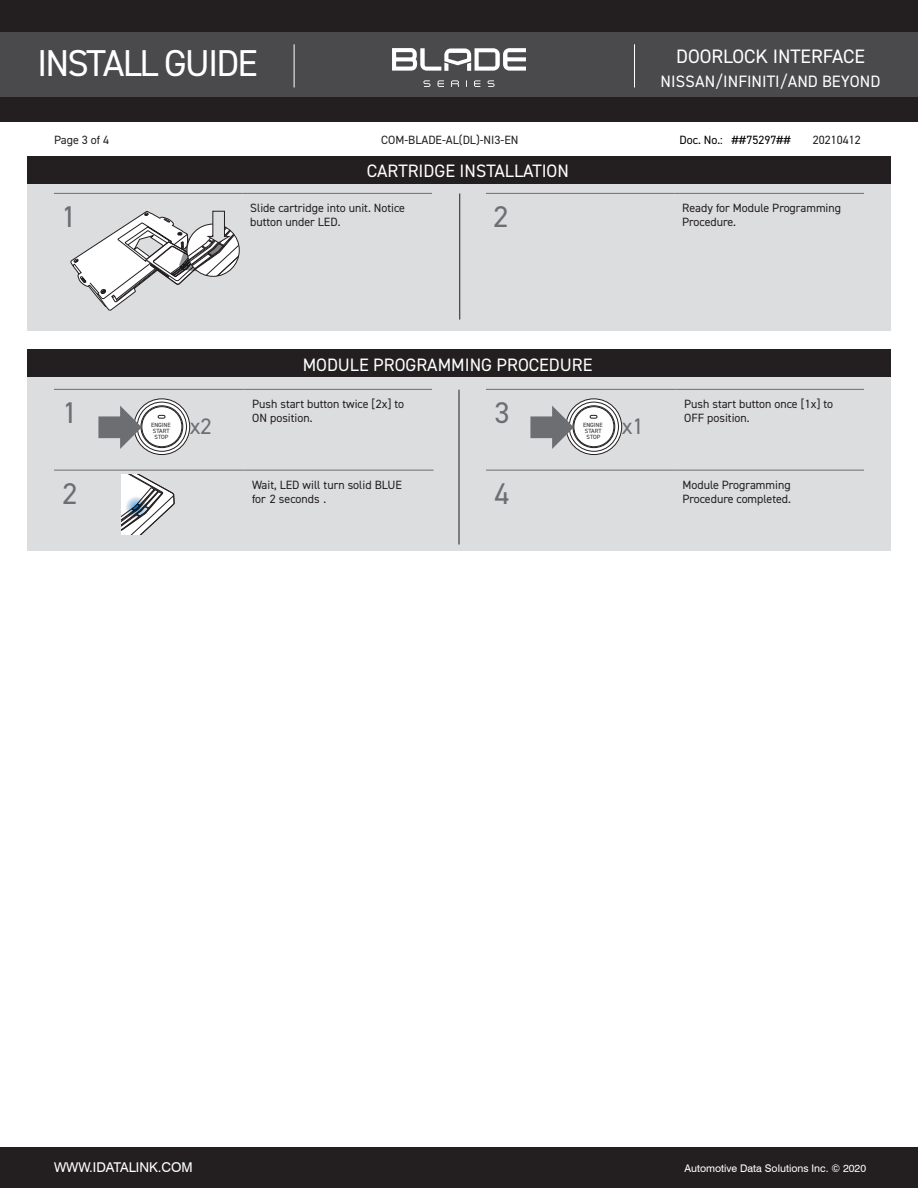
<style>
.page{position:relative;width:918px;height:1188px;background:#fff}
.page>*{position:absolute;margin:0;border:0;box-sizing:border-box;transform-origin:0 0}
.t1{font:37.5px "DIN2014";letter-spacing:-.05em;color:#fff}
.t2{font:30px "DIN2014";color:#6d6e71}
.t3{font:22.5px "DIN2014";color:#6d6e71}
.t4{font:19.5px "DIN2014";color:#fff}
.t5{font:18px "DIN2014";color:#fff}
.t6{font:16.5px "DIN2014";color:#fff}
.t7{font:13.5px "Swiss 721 BT";color:#fff}
.t8{font:12px/14.4px "DIN2014";color:#231f20}
.t9{font:12px "DIN2014";color:#000}
.t10{font:10.5px "Swiss 721 BT";color:#fff}
.t11{font:6px/5.8px "DIN2014";color:#231f20;text-align:center}
</style>
<div class="page">
<div style="left:0;top:1147px;width:918px;height:41px;background:#231f20"></div>
<div style="left:0;top:0;width:918px;height:121px;background:#231f20"></div>
<div style="left:0;top:33px;width:918px;height:64px;background:#4a4a4d"></div>
<hr style="left:294px;top:44px;width:1px;height:43px;background:#fff">
<hr style="left:634px;top:44px;width:1px;height:43px;background:#fff">
<svg style="left:392px;top:48px;width:134px;height:23px"></svg>
<svg style="left:423px;top:80px;width:72px;height:7px"></svg>
<div style="left:27px;top:184px;width:864px;height:147px;background:#dcddde"></div>
<div style="left:27px;top:156px;width:864px;height:28px;background:#231f20"></div>
<hr style="left:459px;top:194px;width:1px;height:126px;background:#231f20">
<hr style="left:54px;top:193px;width:189px;height:1px;background:#6d6e71">
<hr style="left:243px;top:193px;width:189px;height:1px;background:#6d6e71">
<hr style="left:486px;top:193px;width:189px;height:1px;background:#6d6e71">
<hr style="left:675px;top:193px;width:189px;height:1px;background:#6d6e71">
<svg style="left:70px;top:210px;width:169px;height:101px"></svg>
<div style="left:27px;top:376px;width:864px;height:175px;background:#dcddde"></div>
<div style="left:27px;top:349px;width:864px;height:28px;background:#231f20"></div>
<hr style="left:459px;top:390px;width:1px;height:155px;background:#231f20">
<hr style="left:486px;top:470px;width:188px;height:1px;background:#6d6e71">
<hr style="left:674px;top:470px;width:190px;height:1px;background:#6d6e71">
<hr style="left:54px;top:389px;width:190px;height:1px;background:#6d6e71">
<hr style="left:244px;top:389px;width:188px;height:1px;background:#6d6e71">
<svg style="left:134px;top:399px;width:56px;height:56px;background:#deddde"></svg>
<div style="left:134px;top:398px;width:56px;height:57px;border:1px solid #231f20;border-radius:50%"></div>
<div style="left:142px;top:406px;width:40px;height:41px;border:1px solid #231f20;border-radius:50%"></div>
<div style="left:141px;top:406px;width:42px;height:42px;border:1px solid #231f20;border-radius:50%"></div>
<div style="left:137px;top:402px;width:50px;height:49px;border:1px solid #231f20;border-radius:50%"></div>
<svg style="left:158px;top:415px;width:7px;height:3px"></svg>
<svg style="left:98px;top:406px;width:44px;height:43px"></svg>
<hr style="left:486px;top:389px;width:190px;height:1px;background:#6d6e71">
<hr style="left:676px;top:389px;width:188px;height:1px;background:#6d6e71">
<svg style="left:566px;top:399px;width:56px;height:56px;background:#deddde"></svg>
<div style="left:566px;top:398px;width:56px;height:57px;border:1px solid #231f20;border-radius:50%"></div>
<div style="left:574px;top:406px;width:40px;height:41px;border:1px solid #231f20;border-radius:50%"></div>
<div style="left:573px;top:406px;width:42px;height:42px;border:1px solid #231f20;border-radius:50%"></div>
<div style="left:569px;top:402px;width:50px;height:49px;border:1px solid #231f20;border-radius:50%"></div>
<svg style="left:590px;top:415px;width:7px;height:3px"></svg>
<svg style="left:530px;top:406px;width:44px;height:43px"></svg>
<hr style="left:54px;top:470px;width:189px;height:1px;background:#6d6e71">
<hr style="left:243px;top:470px;width:191px;height:1px;background:#6d6e71">
<svg style="left:122px;top:475px;width:53px;height:59px"></svg>
<svg style="left:125px;top:497px;width:22px;height:21px"></svg>
<h1 class="t1" style="left:37px;top:40px;width:222px">INSTALL GUIDE</h1>
<h3 class="t4" style="left:676px;top:44px;width:190px">DOORLOCK INTERFACE</h3>
<h3 class="t6" style="left:660px;top:71px;width:222px">NISSAN/INFINITI/AND BEYOND</h3>
<p class="t8" style="left:54px;top:132px;width:57px">Page 3 of 4</p>
<p class="t8" style="left:381px;top:132px;width:139px">COM-BLADE-AL(DL)-NI3-EN</p>
<p class="t9" style="left:680px;top:133px;width:113px">Doc. No.: ##75297##</p>
<p class="t8" style="left:813px;top:132px;width:49px">20210412</p>
<h3 class="t5" style="left:367px;top:160px;width:203px">CARTRIDGE INSTALLATION</h3>
<h2 class="t2" style="left:62px;top:198px;width:16px">1</h2>
<p class="t8" style="left:250px;top:200px;width:156px">Slide cartridge into unit. Notice button under LED.</p>
<h2 class="t2" style="left:494px;top:198px;width:16px">2</h2>
<p class="t8" style="left:682px;top:200px;width:160px">Ready for Module Programming<br>Procedure.</p>
<h3 class="t5" style="left:303px;top:353px;width:291px">MODULE PROGRAMMING PROCEDURE</h3>
<h2 class="t2" style="left:63px;top:394px;width:16px">1</h2>
<p class="t8" style="left:252px;top:396px;width:153px">Push start button twice [2x] to<br>ON position.</p>
<p class="t11" style="left:151px;top:422px;width:21px">ENGINE<br>START<br>STOP</p>
<h3 class="t3" style="left:190px;top:412px;width:24px">x2</h3>
<h2 class="t2" style="left:63px;top:475px;width:16px">2</h2>
<p class="t8" style="left:252px;top:477px;width:151px">Wait, LED will turn solid BLUE for 2 seconds .</p>
<h2 class="t2" style="left:495px;top:394px;width:16px">3</h2>
<p class="t8" style="left:684px;top:396px;width:150px">Push start button once [1x] to<br>OFF position.</p>
<p class="t11" style="left:583px;top:422px;width:21px">ENGINE<br>START<br>STOP</p>
<h3 class="t3" style="left:622px;top:412px;width:24px">x1</h3>
<h2 class="t2" style="left:495px;top:475px;width:16px">4</h2>
<p class="t8" style="left:682px;top:477px;width:110px">Module Programming<br>Procedure completed.</p>
<p class="t7" style="left:54px;top:1159px;width:140px">WWW.IDATALINK.COM</p>
<p class="t10" style="left:684px;top:1162px;width:183px">Automotive Data Solutions Inc. © 2020</p>
</div>
